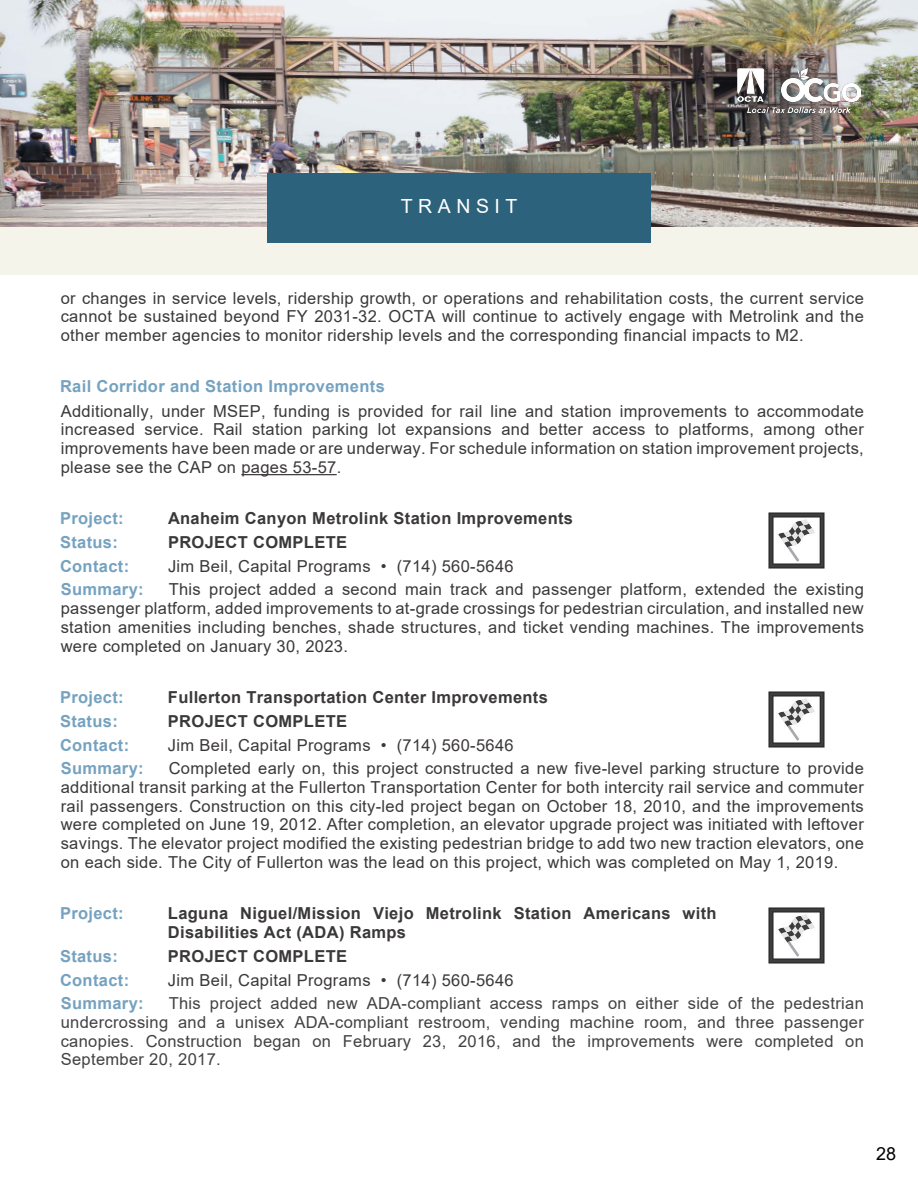
<style>
.page{position:relative;width:918px;height:1188px;background:#fff}
.page>*{position:absolute;margin:0;border:0;box-sizing:border-box;transform-origin:0 0}
.t1{font:19.5px "Arial";letter-spacing:.285em;color:#fff}
.t2{font:18px "Arial";color:#000}
.t3{font:16.5px/18.8px "Arial";letter-spacing:.02em;color:#3b3838;text-align:justify}
.t4{font:16.5px/18.8px "Arial";letter-spacing:.02em;color:#424143;text-align:justify}
.t5{font:700 16.5px/18.8px "Arial";letter-spacing:.02em;color:#3b3838}
.t6{font:700 16.5px "Arial";letter-spacing:.02em;color:#75a2c0}
</style>
<div class="page">
<div style="left:0;top:226px;width:918px;height:48px;background:#f5f4ea"></div>
<hr style="left:241px;top:474px;width:96px;height:1px;background:#3b3838">
<img style="left:0;top:0;width:918px;height:226px">
<div style="left:267px;top:173px;width:384px;height:70px;background:#2c627b"></div>
<img style="left:738px;top:68px;width:122px;height:45px">
<img style="left:769px;top:512px;width:56px;height:56px">
<img style="left:769px;top:691px;width:56px;height:56px">
<img style="left:769px;top:907px;width:56px;height:56px">
<p class="t1" style="left:401px;top:193px;width:118px">TRANSIT</p>
<p class="t3" style="left:61px;top:288px;width:805px">or changes in service levels, ridership growth, or operations and rehabilitation costs, the current service cannot be sustained beyond FY 2031-32. OCTA will continue to actively engage with Metrolink and the other member agencies to monitor ridership levels and the corresponding financial impacts to M2.</p>
<p class="t6" style="left:60px;top:375px;width:326px">Rail Corridor and Station Improvements</p>
<p class="t3" style="left:61px;top:401px;width:805px">Additionally, under MSEP, funding is provided for rail line and station improvements to accommodate increased service. Rail station parking lot expansions and better access to platforms, among other improvements have been made or are underway. For schedule information on station improvement projects, please see the CAP on pages 53-57.</p>
<p class="t6" style="left:60px;top:507px;width:65px">Project:</p>
<p class="t5" style="left:168px;top:509px;width:407px">Anaheim Canyon Metrolink Station Improvements</p>
<p class="t6" style="left:60px;top:531px;width:59px">Status:</p>
<p class="t5" style="left:168px;top:533px;width:181px">PROJECT COMPLETE</p>
<p class="t6" style="left:60px;top:555px;width:71px">Contact:</p>
<p class="t3" style="left:168px;top:557px;width:347px">Jim Beil, Capital Programs • (714) 560-5646</p>
<p class="t6" style="left:61px;top:578px;width:84px">Summary:</p>
<p class="t3" style="left:169px;top:580px;width:697px">This project added a second main track and passenger platform, extended the existing</p>
<p class="t3" style="left:61px;top:599px;width:805px">passenger platform, added improvements to at-grade crossings for pedestrian circulation, and installed new station amenities including benches, shade structures, and ticket vending machines. The improvements were completed on January 30, 2023.</p>
<p class="t6" style="left:60px;top:686px;width:65px">Project:</p>
<p class="t5" style="left:168px;top:688px;width:381px">Fullerton Transportation Center Improvements</p>
<p class="t6" style="left:60px;top:710px;width:59px">Status:</p>
<p class="t5" style="left:168px;top:712px;width:181px">PROJECT COMPLETE</p>
<p class="t6" style="left:60px;top:734px;width:71px">Contact:</p>
<p class="t3" style="left:168px;top:736px;width:347px">Jim Beil, Capital Programs • (714) 560-5646</p>
<p class="t6" style="left:61px;top:757px;width:84px">Summary:</p>
<p class="t3" style="left:169px;top:759px;width:697px">Completed early on, this project constructed a new five-level parking structure to provide</p>
<p class="t3" style="left:61px;top:778px;width:805px">additional transit parking at the Fullerton Transportation Center for both intercity rail service and commuter rail passengers. Construction on this city-led project began on October 18, 2010, and the improvements were completed on June 19, 2012. After completion, an elevator upgrade project was initiated with leftover savings. The elevator project modified the existing pedestrian bridge to add two new traction elevators, one on each side. The City of Fullerton was the lead on this project, which was completed on May 1, 2019.</p>
<p class="t6" style="left:60px;top:902px;width:65px">Project:</p>
<p class="t5" style="left:168px;top:904px;width:550px">Laguna Niguel/Mission Viejo Metrolink Station Americans with<br>Disabilities Act (ADA) Ramps</p>
<p class="t6" style="left:60px;top:945px;width:59px">Status:</p>
<p class="t5" style="left:168px;top:947px;width:181px">PROJECT COMPLETE</p>
<p class="t6" style="left:60px;top:969px;width:71px">Contact:</p>
<p class="t3" style="left:168px;top:971px;width:347px">Jim Beil, Capital Programs • (714) 560-5646</p>
<p class="t6" style="left:61px;top:992px;width:84px">Summary:</p>
<p class="t4" style="left:61px;top:994px;width:805px;text-indent:108px">This project added new ADA-compliant access ramps on either side of the pedestrian undercrossing and a unisex ADA-compliant restroom, vending machine room, and three passenger canopies. Construction began on February 23, 2016, and the improvements were completed on September 20, 2017.</p>
<p class="t2" style="left:876px;top:1141px;width:22px">28</p>
</div>
